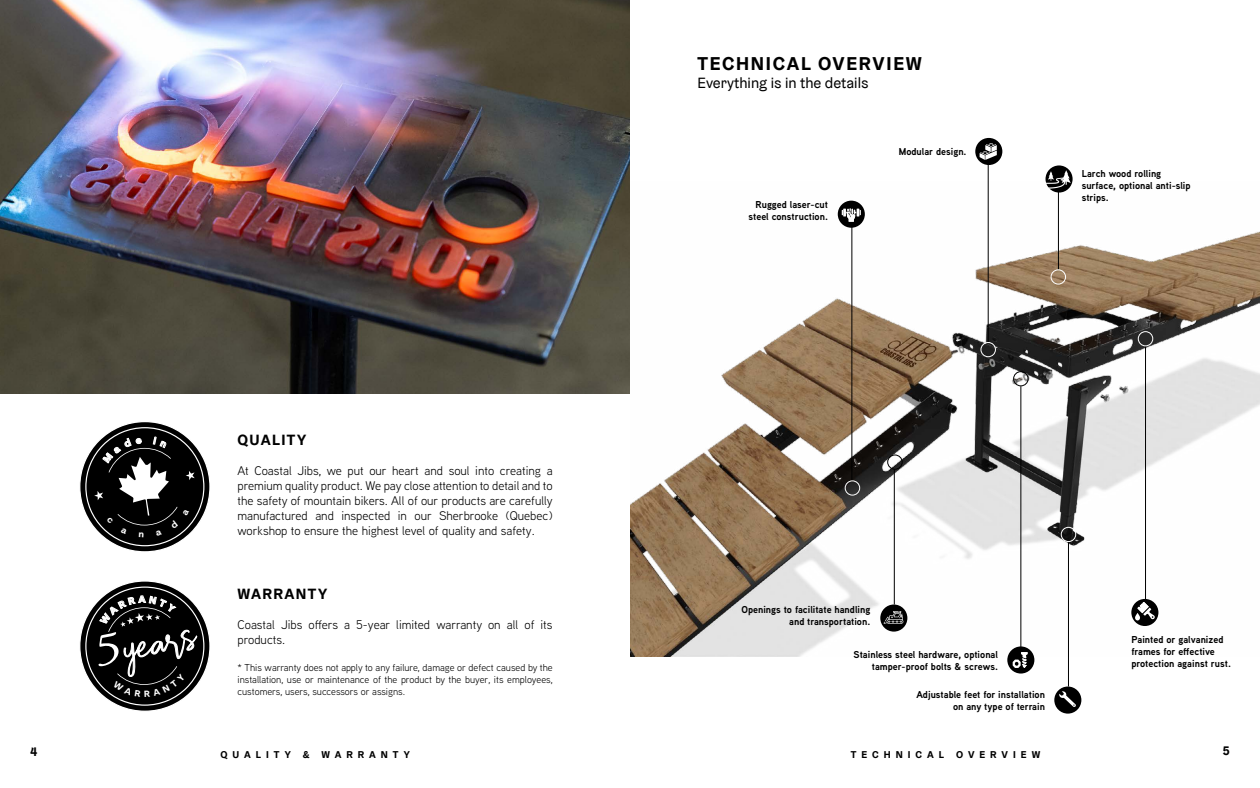
<style>
.page{position:relative;width:1260px;height:788px;background:#fff}
.page>*{position:absolute;margin:0;border:0;box-sizing:border-box;transform-origin:0 0}
.t1{font:48.75px "Pastelyn Demo";color:#fff}
.t2{font:700 18.75px "Graebenbach";letter-spacing:.09em;color:#000}
.t3{font:15px "Graebenbach";color:#000}
.t4{font:700 15px "Graebenbach";letter-spacing:.09em;color:#000}
.t5{font:12.5px/15px "Aaux Next";color:#000;text-align:justify}
.t6{font:700 12.5px "Graebenbach";color:#000}
.t7{font:700 10px/12px "Aaux Next";color:#000;text-align:right}
.t8{font:10px/12px "Aaux Next";color:#000;text-align:justify}
.t9{font:700 10px "Graebenbach";letter-spacing:.5em;color:#000}
</style>
<div class="page">
<img style="left:0;top:0;width:630px;height:394px">
<img style="left:630px;top:181px;width:630px;height:476px">
<hr style="left:988px;top:158px;width:1px;height:184px;background:#000">
<hr style="left:1058px;top:186px;width:1px;height:83px;background:#000">
<hr style="left:1145px;top:346px;width:1px;height:260px;background:#000">
<hr style="left:1021px;top:386px;width:1px;height:265px;background:#000">
<hr style="left:1068px;top:542px;width:1px;height:144px;background:#000">
<hr style="left:852px;top:214px;width:1px;height:266px;background:#000">
<hr style="left:894px;top:469px;width:1px;height:135px;background:#000">
<svg style="left:1046px;top:165px;width:27px;height:27px"></svg>
<div style="left:838px;top:201px;width:27px;height:27px;background:#000;border-radius:50%"></div>
<div style="left:975px;top:138px;width:27px;height:27px;background:#000;border-radius:50%"></div>
<div style="left:887px;top:454px;width:16px;height:15px;border:1px solid #000;border-radius:50%"></div>
<div style="left:981px;top:342px;width:15px;height:15px;border:1px solid #fff;border-radius:50%"></div>
<div style="left:1051px;top:269px;width:15px;height:15px;border:1px solid #fff;border-radius:50%"></div>
<div style="left:845px;top:480px;width:15px;height:15px;border:1px solid #fff;border-radius:50%"></div>
<div style="left:1013px;top:371px;width:15px;height:15px;border:1px solid #000;border-radius:50%"></div>
<div style="left:1061px;top:527px;width:15px;height:15px;border:1px solid #fff;border-radius:50%"></div>
<svg style="left:1045px;top:170px;width:26px;height:19px"></svg>
<div style="left:1131px;top:599px;width:27px;height:27px;background:#000;border-radius:50%"></div>
<svg style="left:1135px;top:602px;width:20px;height:18px"></svg>
<div style="left:1007px;top:646px;width:27px;height:27px;background:#000;border-radius:50%"></div>
<svg style="left:1013px;top:652px;width:15px;height:16px"></svg>
<div style="left:1054px;top:686px;width:27px;height:27px;background:#000;border-radius:50%"></div>
<svg style="left:1059px;top:691px;width:17px;height:16px"></svg>
<svg style="left:842px;top:208px;width:19px;height:14px"></svg>
<div style="left:880px;top:604px;width:27px;height:27px;background:#000;border-radius:50%"></div>
<svg style="left:884px;top:611px;width:19px;height:13px"></svg>
<div style="left:1138px;top:331px;width:15px;height:15px;border:1px solid #fff;border-radius:50%"></div>
<svg style="left:980px;top:143px;width:17px;height:17px"></svg>
<svg style="left:80px;top:422px;width:130px;height:130px"></svg>
<svg style="left:80px;top:581px;width:130px;height:130px"></svg>
<h1 class="t1" style="left:93px;top:623px;width:96px;rotate:-11deg"><sup>5</sup>years</h1>
<p class="t4" style="left:238px;top:430px;width:70px">QUALITY</p>
<p class="t5" style="left:238px;top:463px;width:317px">At Coastal Jibs, we put our heart and soul into creating a premium quality product. We pay close attention to detail and to the safety of mountain bikers. All of our products are carefully manufactured and inspected in our Sherbrooke (Quebec) workshop to ensure the highest level of quality and safety.</p>
<p class="t4" style="left:238px;top:584px;width:91px">WARRANTY</p>
<p class="t5" style="left:238px;top:617px;width:317px">Coastal Jibs offers a 5-year limited warranty on all of its products.</p>
<p class="t8" style="left:238px;top:661px;width:317px">* This warranty does not apply to any failure, damage or defect caused by the installation, use or maintenance of the product by the buyer, its employees, customers, users, successors or assigns.</p>
<p class="t6" style="left:30px;top:743px;width:9px">4</p>
<p class="t9" style="left:220px;top:748px;width:191px">QUALITY &amp; WARRANTY</p>
<h2 class="t2" style="left:698px;top:51px;width:226px">TECHNICAL OVERVIEW</h2>
<p class="t3" style="left:698px;top:73px;width:173px">Everything is in the details</p>
<p class="t7" style="left:749px;top:198px;width:81px">Rugged laser-cut steel construction.</p>
<p class="t7" style="left:899px;top:145px;width:69px">Modular design.</p>
<p class="t7" style="left:1082px;top:167px;width:110px;text-align:left">Larch wood rolling surface, optional anti-slip strips.</p>
<p class="t7" style="left:742px;top:603px;width:130px">Openings to facilitate handling and transportation.</p>
<p class="t7" style="left:854px;top:648px;width:146px">Stainless steel hardware, optional tamper-proof bolts &amp; screws.</p>
<p class="t7" style="left:916px;top:688px;width:130px">Adjustable feet for installation on any type of terrain</p>
<p class="t7" style="left:1131px;top:633px;width:101px;text-align:left">Painted or galvanized frames for effective protection against rust.</p>
<p class="t9" style="left:851px;top:748px;width:191px">TECHNICAL OVERVIEW</p>
<p class="t6" style="left:1223px;top:743px;width:8px">5</p>
</div>
